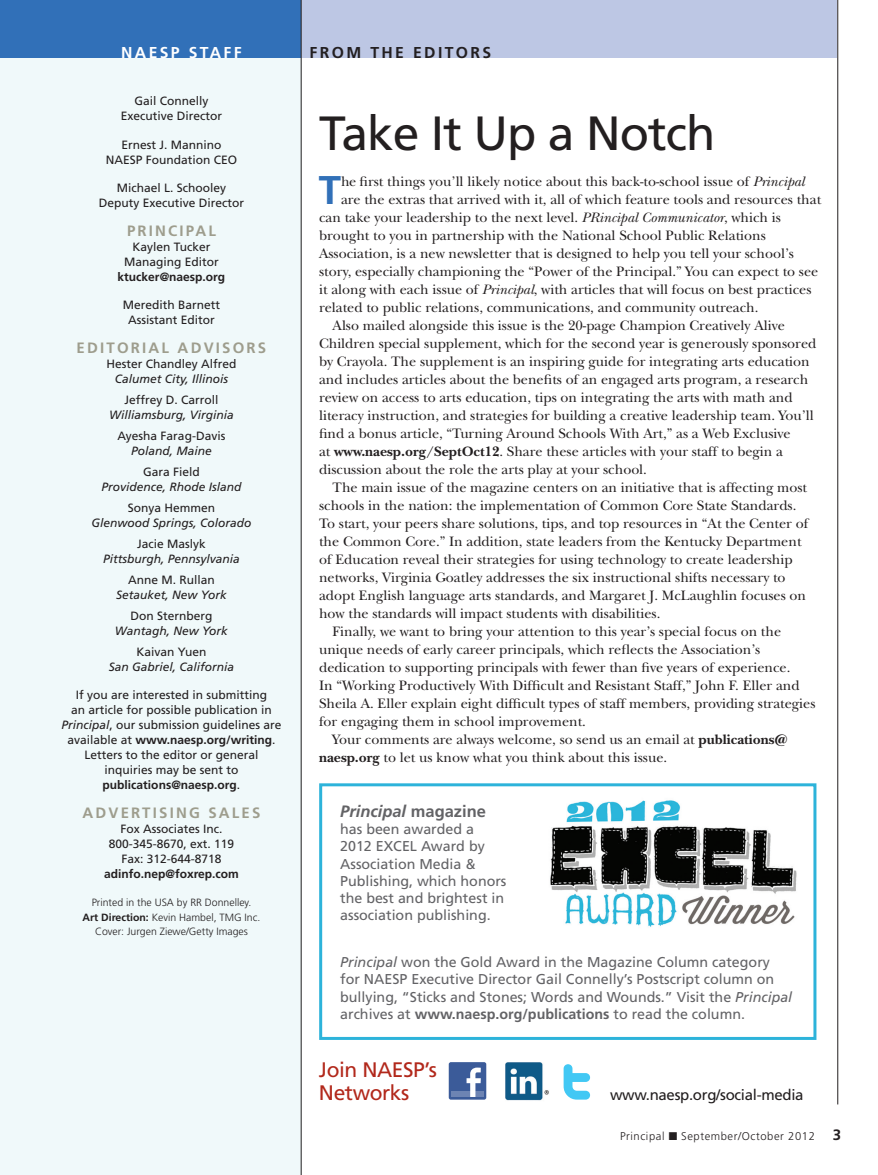
<style>
.page{position:relative;width:878px;height:1175px;background:#fff}
.page>*{position:absolute;margin:0;border:0;box-sizing:border-box;transform-origin:0 0}
.t1{font:48px "Frutiger";letter-spacing:-.02em;color:#231f20}
.t2{font:700 40.05px "Frutiger";color:#3170b8}
.t3{font:21px/22.5px "Frutiger";letter-spacing:-.02em;color:#b2281b}
.t4{font:italic 700 16.5px "Frutiger";color:#636366}
.t5{font:700 15.75px "Frutiger";letter-spacing:.15em;color:#231f20}
.t6{font:700 15.75px "Frutiger";letter-spacing:.15em;color:#fff}
.t7{font:700 15px "Frutiger";letter-spacing:.145em;color:#9e9d8d}
.t8{font:15px "Frutiger";letter-spacing:-.02em;color:#231f20}
.t9{font:14.25px "New Baskerville";color:#231f20}
.t10{font:14.25px/17.2px "Frutiger";color:#636366}
.t11{font:12px/15px "Frutiger";color:#231f20;text-align:center}
.t12{font:italic 12px/15px "Frutiger";color:#231f20;text-align:center}
.t13{font:300 11.25px "Frutiger";letter-spacing:.05em;color:#231f20}
.t14{font:300 10.5px/14.7px "Frutiger";color:#231f20;text-align:center}
.s1{font-weight:700}
.s2{font-style:italic}
.s3{font-style:normal}
.s4{font-weight:700;font-size:15px}
</style>
<div class="page">
<hr style="left:837px;top:0;width:1px;height:1104px;background:#231f20">
<div style="left:0;top:37px;width:301px;height:1137px;background:#f0f9fa"></div>
<div style="left:0;top:0;width:301px;height:58px;background:#3170b8"></div>
<div style="left:301px;top:0;width:536px;height:58px;background:#bdc7e4"></div>
<div style="left:448px;top:1062px;width:38px;height:37px;background:#3b5b99;border-radius:2px"></div>
<div style="left:451px;top:1091px;width:32px;height:6px;background:#6d84b3"></div>
<svg style="left:466px;top:1067px;width:15px;height:30px"></svg>
<img style="left:505px;top:1062px;width:44px;height:39px">
<svg style="left:563px;top:1064px;width:28px;height:36px"></svg>
<hr style="left:301px;top:0;width:1px;height:1174px;background:#231f20">
<div style="left:319px;top:783px;width:497px;height:257px;border:3px solid #2db3da"></div>
<img style="left:550px;top:800px;width:247px;height:127px">
<p class="t6" style="left:121px;top:46px;width:122px">NAESP STAFF</p>
<p class="t5" style="left:309px;top:46px;width:183px">FROM THE EDITORS</p>
<p class="t11" style="left:121px;top:94px;width:103px">Gail Connelly<br>Executive Director</p>
<p class="t11" style="left:106px;top:138px;width:133px">Ernest J. Mannino<br>NAESP Foundation CEO</p>
<p class="t11" style="left:99px;top:181px;width:147px">Michael L. Schooley<br>Deputy Executive Director</p>
<p class="t7" style="left:127px;top:224px;width:90px">PRINCIPAL</p>
<p class="t11" style="left:118px;top:240px;width:109px">Kaylen Tucker<br>Managing Editor <span class="s1">ktucker@naesp.org</span></p>
<p class="t11" style="left:123px;top:298px;width:99px">Meredith Barnett<br>Assistant Editor</p>
<p class="t7" style="left:77px;top:341px;width:191px">EDITORIAL ADVISORS</p>
<p class="t11" style="left:106px;top:357px;width:132px">Hester Chandley Alfred<br><span class="s2">Calumet City, Illinois</span></p>
<p class="t12" style="left:109px;top:393px;width:126px"><span class="s3">Jeffrey D. Carroll<br></span>Williamsburg, Virginia</p>
<p class="t11" style="left:118px;top:429px;width:109px">Ayesha Farag-Davis<br><span class="s2">Poland, Maine</span></p>
<p class="t12" style="left:101px;top:465px;width:142px"><span class="s3">Gara Field<br></span>Providence, Rhode Island</p>
<p class="t12" style="left:91px;top:501px;width:162px"><span class="s3">Sonya Hemmen<br></span>Glenwood Springs, Colorado</p>
<p class="t12" style="left:103px;top:537px;width:138px"><span class="s3">Jacie Maslyk<br></span>Pittsburgh, Pennsylvania</p>
<p class="t12" style="left:116px;top:573px;width:112px"><span class="s3">Anne M. Rullan<br></span>Setauket, New York</p>
<p class="t12" style="left:115px;top:609px;width:114px"><span class="s3">Don Sternberg<br></span>Wantagh, New York</p>
<p class="t12" style="left:109px;top:645px;width:127px"><span class="s3">Kaivan Yuen<br></span>San Gabriel, California</p>
<p class="t11" style="left:61px;top:688px;width:221px">If you are interested in submitting<br>an article for possible publication in <span class="s2">Principal</span>, our submission guidelines are available at <span class="s1">www.naesp.org/writing</span>.<br>Letters to the editor or general inquiries may be sent to <span class="s1">publications@naesp.org</span>.</p>
<p class="t7" style="left:82px;top:806px;width:179px">ADVERTISING SALES</p>
<p class="t11" style="left:104px;top:822px;width:136px">Fox Associates Inc.<br>800-345-8670, ext. 119<br>Fax: 312-644-8718 <span class="s1">adinfo.nep@foxrep.com</span></p>
<p class="t14" style="left:83px;top:896px;width:179px">Printed in the USA by RR Donnelley.<br><span class="s1">Art Direction:</span> Kevin Hambel, TMG Inc.<br>Cover: Jurgen Ziewe/Getty Images</p>
<p class="t1" style="left:319px;top:114px;width:398px">Take It Up a Notch</p>
<p class="t2" style="left:319px;top:174px;width:24px">T</p>
<p class="t9" style="left:341px;top:176px;width:465px">he first things you’ll likely notice about this back-to-school issue of <span class="s2">Principal</span></p>
<p class="t9" style="left:341px;top:194px;width:481px">are the extras that arrived with it, all of which feature tools and resources that</p>
<p class="t9" style="left:319px;top:212px;width:463px">can take your leadership to the next level. <span class="s2">PRincipal Communicator</span>, which is</p>
<p class="t9" style="left:319px;top:230px;width:448px">brought to you in partnership with the National School Public Relations</p>
<p class="t9" style="left:319px;top:248px;width:476px">Association, is a new newsletter that is designed to help you tell your school’s</p>
<p class="t9" style="left:319px;top:266px;width:500px">story, especially championing the “Power of the Principal.” You can expect to see</p>
<p class="t9" style="left:319px;top:284px;width:494px">it along with each issue of <span class="s2">Principal</span>, with articles that will focus on best practices</p>
<p class="t9" style="left:319px;top:302px;width:441px">related to public relations, communications, and community outreach.</p>
<p class="t9" style="left:332px;top:320px;width:454px">Also mailed alongside this issue is the 20-page Champion Creatively Alive</p>
<p class="t9" style="left:319px;top:338px;width:499px">Children special supplement, which for the second year is generously sponsored</p>
<p class="t9" style="left:319px;top:356px;width:492px">by Crayola. The supplement is an inspiring guide for integrating arts education</p>
<p class="t9" style="left:319px;top:374px;width:491px">and includes articles about the benefits of an engaged arts program, a research</p>
<p class="t9" style="left:319px;top:392px;width:475px">review on access to arts education, tips on integrating the arts with math and</p>
<p class="t9" style="left:319px;top:410px;width:496px">literacy instruction, and strategies for building a creative leadership team. You’ll</p>
<p class="t9" style="left:319px;top:428px;width:473px">find a bonus article, “Turning Around Schools With Art,” as a Web Exclusive</p>
<p class="t9" style="left:319px;top:446px;width:465px">at <span class="s1">www.naesp.org/SeptOct12</span>. Share these articles with your staff to begin a</p>
<p class="t9" style="left:319px;top:464px;width:329px">discussion about the role the arts play at your school.</p>
<p class="t9" style="left:332px;top:482px;width:476px">The main issue of the magazine centers on an initiative that is affecting most</p>
<p class="t9" style="left:319px;top:500px;width:479px">schools in the nation: the implementation of Common Core State Standards.</p>
<p class="t9" style="left:319px;top:518px;width:490px">To start, your peers share solutions, tips, and top resources in “At the Center of</p>
<p class="t9" style="left:319px;top:536px;width:484px">the Common Core.” In addition, state leaders from the Kentucky Department</p>
<p class="t9" style="left:319px;top:554px;width:475px">of Education reveal their strategies for using technology to create leadership</p>
<p class="t9" style="left:319px;top:572px;width:468px">networks, Virginia Goatley addresses the six instructional shifts necessary to</p>
<p class="t9" style="left:319px;top:590px;width:488px">adopt English language arts standards, and Margaret J. McLaughlin focuses on</p>
<p class="t9" style="left:319px;top:608px;width:343px">how the standards will impact students with disabilities.</p>
<p class="t9" style="left:332px;top:626px;width:450px">Finally, we want to bring your attention to this year’s special focus on the</p>
<p class="t9" style="left:319px;top:644px;width:442px">unique needs of early career principals, which reflects the Association’s</p>
<p class="t9" style="left:319px;top:662px;width:473px">dedication to supporting principals with fewer than five years of experience.</p>
<p class="t9" style="left:319px;top:680px;width:482px">In “Working Productively With Difficult and Resistant Staff,” John F. Eller and</p>
<p class="t9" style="left:319px;top:698px;width:498px">Sheila A. Eller explain eight difficult types of staff members, providing strategies</p>
<p class="t9" style="left:319px;top:716px;width:268px">for engaging them in school improvement.</p>
<p class="t9" style="left:332px;top:734px;width:456px">Your comments are always welcome, so send us an email at <span class="s1">publications@</span></p>
<p class="t9" style="left:319px;top:752px;width:349px"><span class="s1">naesp.org</span> to let us know what you think about this issue.</p>
<p class="t4" style="left:340px;top:804px;width:147px">Principal <span class="s3">magazine</span></p>
<p class="t10" style="left:340px;top:821px;width:168px">has been awarded a<br>2012 EXCEL Award by<br>Association Media &amp;<br>Publishing, which honors the best and brightest in association publishing.</p>
<p class="t10" style="left:340px;top:954px;width:453px"><span class="s2">Principal</span> won the Gold Award in the Magazine Column category for NAESP Executive Director Gail Connelly’s Postscript column on bullying, “Sticks and Stones; Words and Wounds.” Visit the <span class="s2">Principal </span>archives at <span class="s1">www.naesp.org/publications</span> to read the column.</p>
<p class="t3" style="left:319px;top:1060px;width:119px">Join NAESP’s<br>Networks</p>
<p class="t8" style="left:610px;top:1088px;width:195px">www.naesp.org/social-media</p>
<p class="t13" style="left:620px;top:1132px;width:223px">Principal ■ September/October 2012 <span class="s4">3</span></p>
</div>
